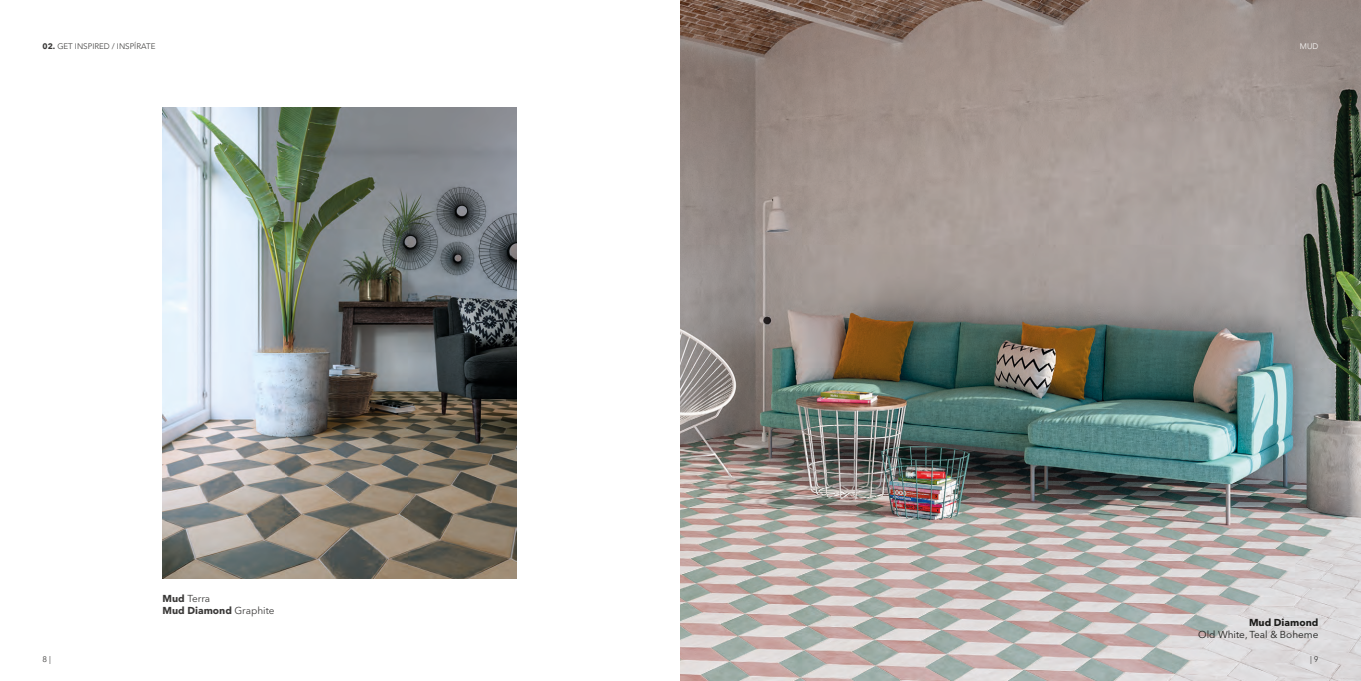
<style>
.page{position:relative;width:1361px;height:681px;background:#fff}
.page>*{position:absolute;margin:0;border:0;box-sizing:border-box;transform-origin:0 0}
.t1{font:700 10px/12px "Avenir Next LT Pro";color:#3a3938}
.t2{font:10px "Avenir Next LT Pro";color:#1d1d1b}
.t3{font:700 10px "Avenir Next LT Pro";color:#1d1d1b}
.t4{font:300 8px "Avenir LT Std";color:#3a3938}
.t5{font:8px "Avenir Next LT Pro";color:#3a3938}
.t6{font:300 8px "Avenir LT Std";color:#fff}
.s1{font-family:"Avenir Next LT Pro";font-weight:700}
.s2{font-weight:400}
</style>
<div class="page">
<img style="left:680px;top:0;width:681px;height:680px">
<img style="left:163px;top:108px;width:354px;height:470px">
<p class="t4" style="left:43px;top:41px;width:114px"><span class="s1">02.</span> GET INSPIRED / INSPÍRATE</p>
<p class="t6" style="left:1300px;top:41px;width:20px">MUD</p>
<p class="t1" style="left:163px;top:592px;width:114px">Mud <span class="s2">Terra<br></span>Mud Diamond <span class="s2">Graphite</span></p>
<p class="t3" style="left:1249px;top:616px;width:71px">Mud Diamond</p>
<p class="t2" style="left:1198px;top:628px;width:122px">Old White, Teal &amp; Boheme</p>
<p class="t5" style="left:43px;top:654px;width:10px">8 |</p>
<p class="t5" style="left:1310px;top:654px;width:10px">| 9</p>
</div>
